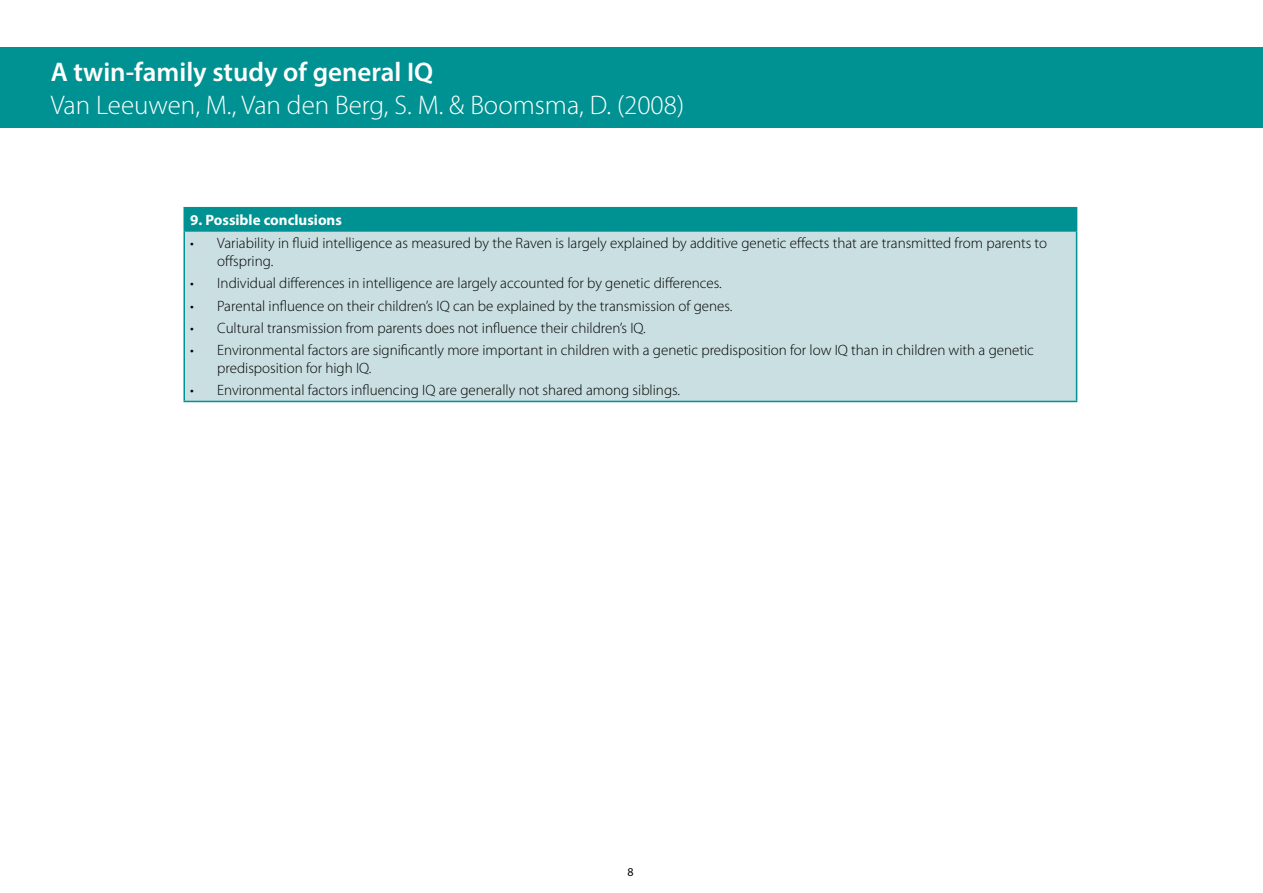
<style>
.page{position:relative;width:1263px;height:893px;background:#fff}
.page>*{position:absolute;margin:0;border:0;box-sizing:border-box;transform-origin:0 0}
.t1{font:300 27px "Myriad Pro";color:#fff}
.t2{font:600 27px "Myriad Pro";color:#fff}
.t3{font:300 15px/18px "Myriad Pro";color:#000}
.t4{font:700 15px "Myriad Pro";color:#fff}
.t5{font:12px "Myriad Pro";color:#000}
</style>
<div class="page">
<div style="left:184px;top:208px;width:892px;height:23px;background:#009292"></div>
<div style="left:184px;top:231px;width:892px;height:170px;background:#cadfe1"></div>
<hr style="left:183px;top:232px;width:2px;height:169px;background:#009292">
<hr style="left:1076px;top:232px;width:1px;height:169px;background:#009292">
<hr style="left:183px;top:401px;width:894px;height:1px;background:#009292">
<hr style="left:183px;top:207px;width:894px;height:1px;background:#009292">
<hr style="left:183px;top:208px;width:2px;height:22px;background:#009292">
<svg style="left:1076px;top:208px;width:1px;height:22px"></svg>
<hr style="left:183px;top:230px;width:894px;height:2px;background:#009292">
<div style="left:0;top:47px;width:1263px;height:81px;background:#009292"></div>
<h1 class="t2" style="left:51px;top:55px;width:384px">A twin-family study of general IQ</h1>
<h1 class="t1" style="left:51px;top:90px;width:635px">Van Leeuwen, M., Van den Berg, S. M. &amp; Boomsma, D. (2008)</h1>
<p class="t4" style="left:190px;top:210px;width:153px">9. Possible conclusions</p>
<p class="t3" style="left:217px;top:234px;width:831px;text-indent:-27px">• Variability in fluid intelligence as measured by the Raven is largely explained by additive genetic effects that are transmitted from parents to offspring.</p>
<p class="t3" style="left:190px;top:275px;width:533px">• Individual differences in intelligence are largely accounted for by genetic differences.</p>
<p class="t3" style="left:190px;top:297px;width:544px">• Parental influence on their children’s IQ can be explained by the transmission of genes.</p>
<p class="t3" style="left:190px;top:319px;width:457px">• Cultural transmission from parents does not influence their children’s IQ.</p>
<p class="t3" style="left:217px;top:341px;width:818px;text-indent:-27px">• Environmental factors are significantly more important in children with a genetic predisposition for low IQ than in children with a genetic predisposition for high IQ.</p>
<p class="t3" style="left:190px;top:382px;width:491px">• Environmental factors influencing IQ are generally not shared among siblings.</p>
<p class="t5" style="left:627px;top:865px;width:8px">8</p>
</div>
